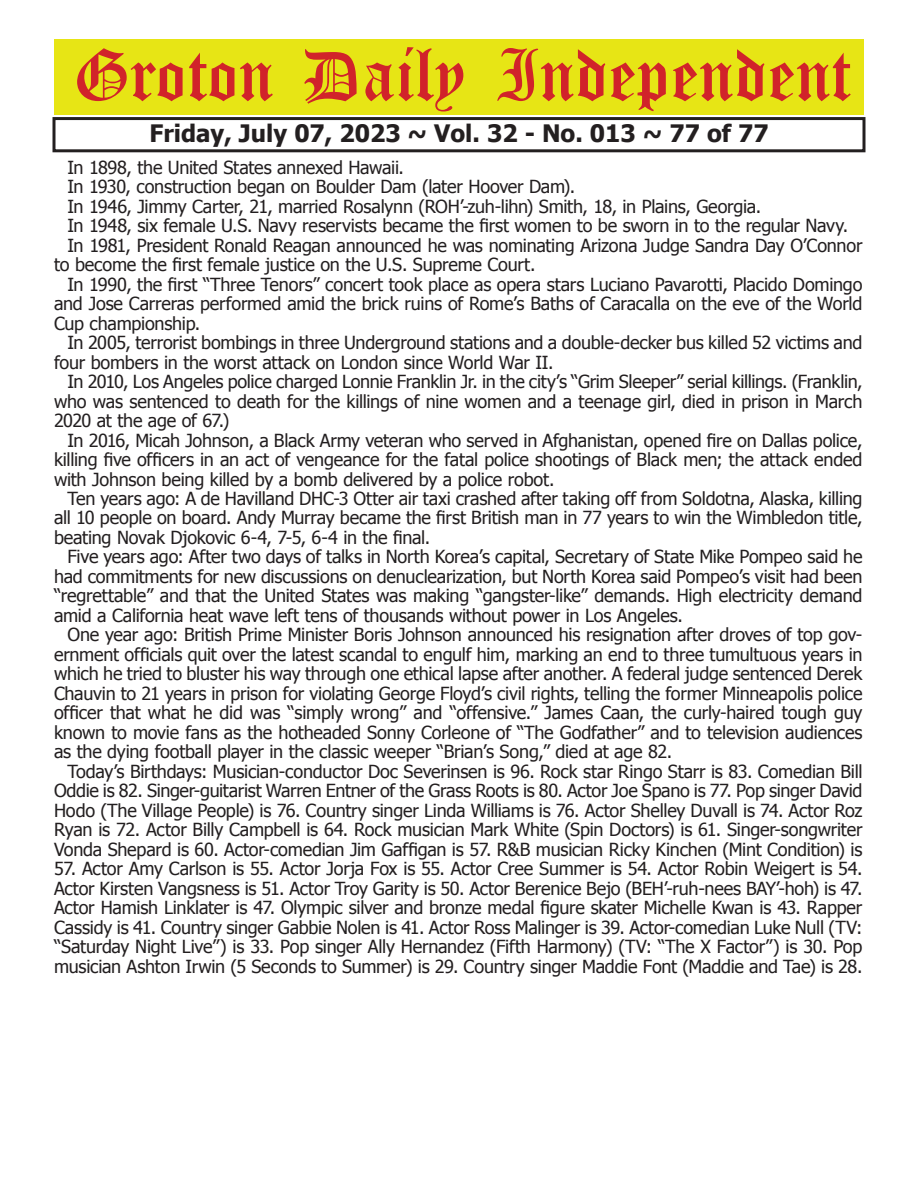
<style>
.page{position:relative;width:918px;height:1188px;background:#fff}
.page>*{position:absolute;margin:0;border:0;box-sizing:border-box;transform-origin:0 0}
.t1{font:54px "Old English Five";color:#d1232a}
.t2{font:700 24px "Tahoma";color:#231f20}
.t3{font:18px/19.5px "Tahoma";letter-spacing:-.015em;color:#231f20;text-align:justify}
</style>
<div class="page">
<div style="left:52px;top:117px;width:814px;height:35px;border:3px solid #231f20"></div>
<div style="left:54px;top:40px;width:810px;height:75px;background:#e7e515"></div>
<h1 class="t1" style="left:73px;top:50px;width:779px">Groton Daily Independent</h1>
<h2 class="t2" style="left:149px;top:116px;width:621px">Friday, July 07, 2023 ~ Vol. 32 - No. 013 ~ 77 of 77</h2>
<p class="t3" style="left:68px;top:156px;width:338px">In 1898, the United States annexed Hawaii.</p>
<p class="t3" style="left:68px;top:176px;width:509px">In 1930, construction began on Boulder Dam (later Hoover Dam).</p>
<p class="t3" style="left:68px;top:195px;width:695px">In 1946, Jimmy Carter, 21, married Rosalynn (ROH’-zuh-lihn) Smith, 18, in Plains, Georgia.</p>
<p class="t3" style="left:68px;top:215px;width:782px">In 1948, six female U.S. Navy reservists became the first women to be sworn in to the regular Navy.</p>
<p class="t3" style="left:68px;top:234px;width:797px">In 1981, President Ronald Reagan announced he was nominating Arizona Judge Sandra Day O’Connor</p>
<p class="t3" style="left:54px;top:254px;width:483px">to become the first female justice on the U.S. Supreme Court.</p>
<p class="t3" style="left:68px;top:273px;width:796px">In 1990, the first “Three Tenors” concert took place as opera stars Luciano Pavarotti, Placido Domingo</p>
<p class="t3" style="left:54px;top:293px;width:810px">and Jose Carreras performed amid the brick ruins of Rome’s Baths of Caracalla on the eve of the World</p>
<p class="t3" style="left:54px;top:312px;width:148px">Cup championship.</p>
<p class="t3" style="left:68px;top:332px;width:797px">In 2005, terrorist bombings in three Underground stations and a double-decker bus killed 52 victims and</p>
<p class="t3" style="left:54px;top:351px;width:501px">four bombers in the worst attack on London since World War II.</p>
<p class="t3" style="left:68px;top:371px;width:797px">In 2010, Los Angeles police charged Lonnie Franklin Jr. in the city’s “Grim Sleeper” serial killings. (Franklin,</p>
<p class="t3" style="left:54px;top:390px;width:810px">who was sentenced to death for the killings of nine women and a teenage girl, died in prison in March</p>
<p class="t3" style="left:54px;top:410px;width:177px">2020 at the age of 67.)</p>
<p class="t3" style="left:68px;top:429px;width:797px">In 2016, Micah Johnson, a Black Army veteran who served in Afghanistan, opened fire on Dallas police,</p>
<p class="t3" style="left:54px;top:449px;width:810px">killing five officers in an act of vengeance for the fatal police shootings of Black men; the attack ended</p>
<p class="t3" style="left:54px;top:468px;width:502px">with Johnson being killed by a bomb delivered by a police robot.</p>
<p class="t3" style="left:68px;top:488px;width:797px">Ten years ago: A de Havilland DHC-3 Otter air taxi crashed after taking off from Soldotna, Alaska, killing</p>
<p class="t3" style="left:54px;top:507px;width:810px">all 10 people on board. Andy Murray became the first British man in 77 years to win the Wimbledon title,</p>
<p class="t3" style="left:54px;top:527px;width:378px">beating Novak Djokovic 6-4, 7-5, 6-4 in the final.</p>
<p class="t3" style="left:68px;top:546px;width:796px">Five years ago: After two days of talks in North Korea’s capital, Secretary of State Mike Pompeo said he</p>
<p class="t3" style="left:54px;top:566px;width:810px">had commitments for new discussions on denuclearization, but North Korea said Pompeo’s visit had been</p>
<p class="t3" style="left:54px;top:585px;width:810px">“regrettable” and that the United States was making “gangster-like” demands. High electricity demand</p>
<p class="t3" style="left:54px;top:605px;width:631px">amid a California heat wave left tens of thousands without power in Los Angeles.</p>
<p class="t3" style="left:68px;top:624px;width:796px">One year ago: British Prime Minister Boris Johnson announced his resignation after droves of top gov-</p>
<p class="t3" style="left:54px;top:644px;width:810px">ernment officials quit over the latest scandal to engulf him, marking an end to three tumultuous years in</p>
<p class="t3" style="left:54px;top:663px;width:810px">which he tried to bluster his way through one ethical lapse after another. A federal judge sentenced Derek</p>
<p class="t3" style="left:54px;top:683px;width:810px">Chauvin to 21 years in prison for violating George Floyd’s civil rights, telling the former Minneapolis police</p>
<p class="t3" style="left:54px;top:702px;width:810px">officer that what he did was “simply wrong” and “offensive.” James Caan, the curly-haired tough guy</p>
<p class="t3" style="left:54px;top:722px;width:810px">known to movie fans as the hotheaded Sonny Corleone of “The Godfather” and to television audiences</p>
<p class="t3" style="left:54px;top:741px;width:620px">as the dying football player in the classic weeper “Brian’s Song,” died at age 82.</p>
<p class="t3" style="left:68px;top:761px;width:797px">Today’s Birthdays: Musician-conductor Doc Severinsen is 96. Rock star Ringo Starr is 83. Comedian Bill</p>
<p class="t3" style="left:54px;top:780px;width:810px">Oddie is 82. Singer-guitarist Warren Entner of the Grass Roots is 80. Actor Joe Spano is 77. Pop singer David</p>
<p class="t3" style="left:54px;top:800px;width:810px">Hodo (The Village People) is 76. Country singer Linda Williams is 76. Actor Shelley Duvall is 74. Actor Roz</p>
<p class="t3" style="left:54px;top:819px;width:810px">Ryan is 72. Actor Billy Campbell is 64. Rock musician Mark White (Spin Doctors) is 61. Singer-songwriter</p>
<p class="t3" style="left:54px;top:839px;width:810px">Vonda Shepard is 60. Actor-comedian Jim Gaffigan is 57. R&amp;B musician Ricky Kinchen (Mint Condition) is</p>
<p class="t3" style="left:54px;top:858px;width:810px">57. Actor Amy Carlson is 55. Actor Jorja Fox is 55. Actor Cree Summer is 54. Actor Robin Weigert is 54.<br>Actor Kirsten Vangsness is 51. Actor Troy Garity is 50. Actor Berenice Bejo (BEH’-ruh-nees BAY’-hoh) is 47.<br>Actor Hamish Linklater is 47. Olympic silver and bronze medal figure skater Michelle Kwan is 43. Rapper Cassidy is 41. Country singer Gabbie Nolen is 41. Actor Ross Malinger is 39. Actor-comedian Luke Null (TV: “Saturday Night Live”) is 33. Pop singer Ally Hernandez (Fifth Harmony) (TV: “The X Factor”) is 30. Pop musician Ashton Irwin (5 Seconds to Summer) is 29. Country singer Maddie Font (Maddie and Tae) is 28.</p>
</div>
